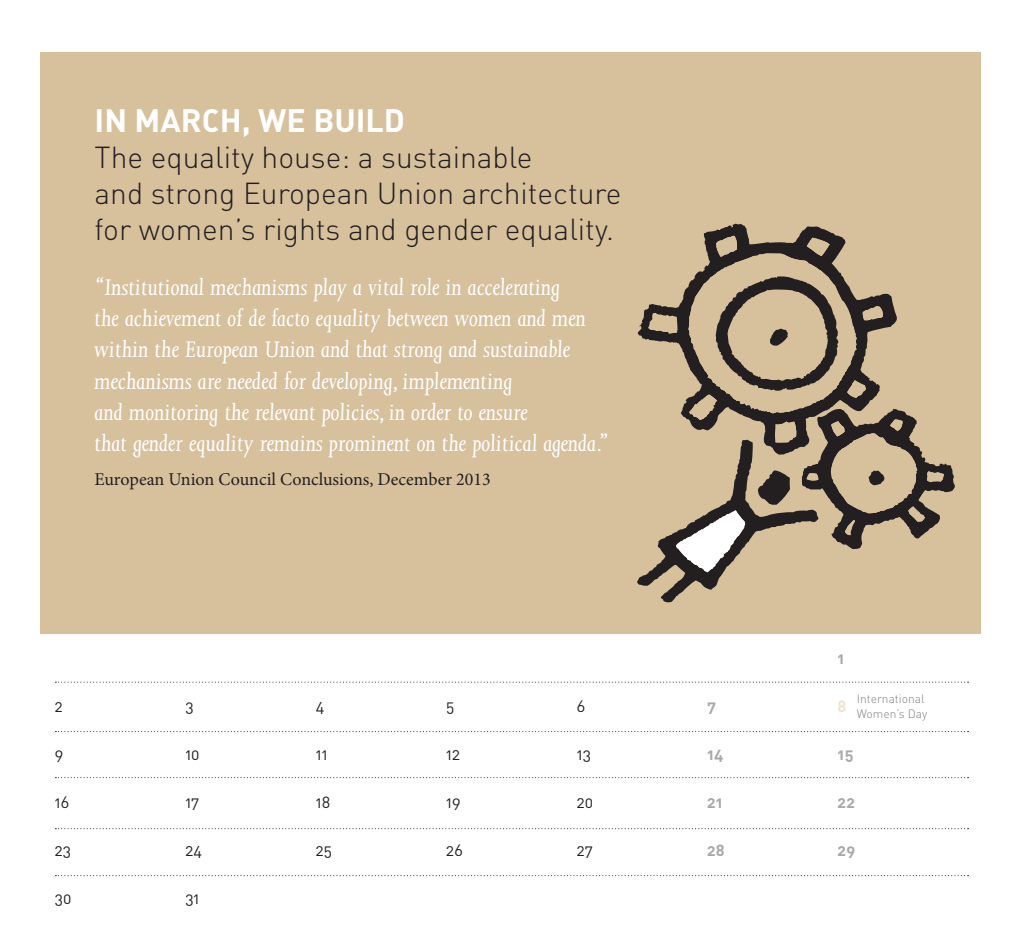
<style>
.page{position:relative;width:1021px;height:936px;background:#fff}
.page>*{position:absolute;margin:0;border:0;box-sizing:border-box;transform-origin:0 0}
.MOIS{font:32px "DIN Bold Alternate";color:#fff}
.t1{font:300 30px/36px "DIN";color:#231f20}
.t2{font:italic 26px/31.2px "Joanna";color:#fff}
.t3{font:18px "Minion Pro";color:#231f20}
.t4{font:16px "DIN Regular Alternate";color:#231f20}
.t5{font:16px "DIN Bold Alternate";color:#a8a9ad}
.t6{font:16px "DIN Bold Alternate";color:#eee3d1}
.t7{font:300 12px "DIN";color:#808285}
</style>
<div class="page">
<div style="left:40px;top:52px;width:940px;height:581px;background:#d7c09c"></div>
<svg style="left:703px;top:224px;width:136px;height:12px"></svg>
<svg style="left:637px;top:236px;width:317px;height:366px"></svg>
<svg style="left:55px;top:681px;width:913px;height:1px"></svg>
<svg style="left:55px;top:731px;width:913px;height:1px"></svg>
<svg style="left:55px;top:777px;width:913px;height:1px"></svg>
<svg style="left:55px;top:828px;width:913px;height:1px"></svg>
<svg style="left:55px;top:875px;width:913px;height:1px"></svg>
<p class="MOIS" style="left:95px;top:99px;width:312px">IN MARCH, WE BUILD</p>
<p class="t1" style="left:95px;top:138px;width:528px">The equality house: a sustainable<br>and strong European Union architecture for women’s rights and gender equality.</p>
<p class="t2" style="left:95px;top:271px;width:515px">“Institutional mechanisms play a vital role in accelerating<br>the achievement of de facto equality between women and men within the European Union and that strong and sustainable mechanisms are needed for developing, implementing<br>and monitoring the relevant policies, in order to ensure<br>that gender equality remains prominent on the political agenda.”</p>
<p class="t3" style="left:95px;top:467px;width:397px">European Union Council Conclusions, December 2013</p>
<p class="t5" style="left:837px;top:647px;width:9px">1</p>
<p class="t7" style="left:856px;top:691px;width:69px">International</p>
<p class="t7" style="left:856px;top:706px;width:72px">Women’s Day</p>
<p class="t4" style="left:55px;top:696px;width:10px">2</p>
<p class="t4" style="left:185px;top:696px;width:10px">3</p>
<p class="t4" style="left:316px;top:696px;width:10px">4</p>
<p class="t4" style="left:446px;top:696px;width:10px">5</p>
<p class="t4" style="left:576px;top:696px;width:10px">6</p>
<p class="t5" style="left:707px;top:695px;width:10px">7</p>
<p class="t6" style="left:837px;top:695px;width:10px">8</p>
<p class="t4" style="left:55px;top:744px;width:10px">9</p>
<p class="t4" style="left:185px;top:744px;width:16px">10</p>
<p class="t4" style="left:316px;top:744px;width:13px">11</p>
<p class="t4" style="left:446px;top:744px;width:16px">12</p>
<p class="t4" style="left:576px;top:744px;width:16px">13</p>
<p class="t5" style="left:707px;top:743px;width:18px">14</p>
<p class="t5" style="left:837px;top:743px;width:17px">15</p>
<p class="t4" style="left:55px;top:792px;width:16px">16</p>
<p class="t4" style="left:185px;top:792px;width:15px">17</p>
<p class="t4" style="left:316px;top:792px;width:16px">18</p>
<p class="t4" style="left:446px;top:792px;width:16px">19</p>
<p class="t4" style="left:576px;top:792px;width:18px">20</p>
<p class="t5" style="left:707px;top:791px;width:17px">21</p>
<p class="t5" style="left:837px;top:791px;width:19px">22</p>
<p class="t4" style="left:55px;top:840px;width:18px">23</p>
<p class="t4" style="left:185px;top:840px;width:18px">24</p>
<p class="t4" style="left:316px;top:840px;width:18px">25</p>
<p class="t4" style="left:446px;top:840px;width:18px">26</p>
<p class="t4" style="left:576px;top:840px;width:18px">27</p>
<p class="t5" style="left:707px;top:839px;width:19px">28</p>
<p class="t5" style="left:837px;top:839px;width:19px">29</p>
<p class="t4" style="left:55px;top:888px;width:18px">30</p>
<p class="t4" style="left:185px;top:888px;width:16px">31</p>
</div>
